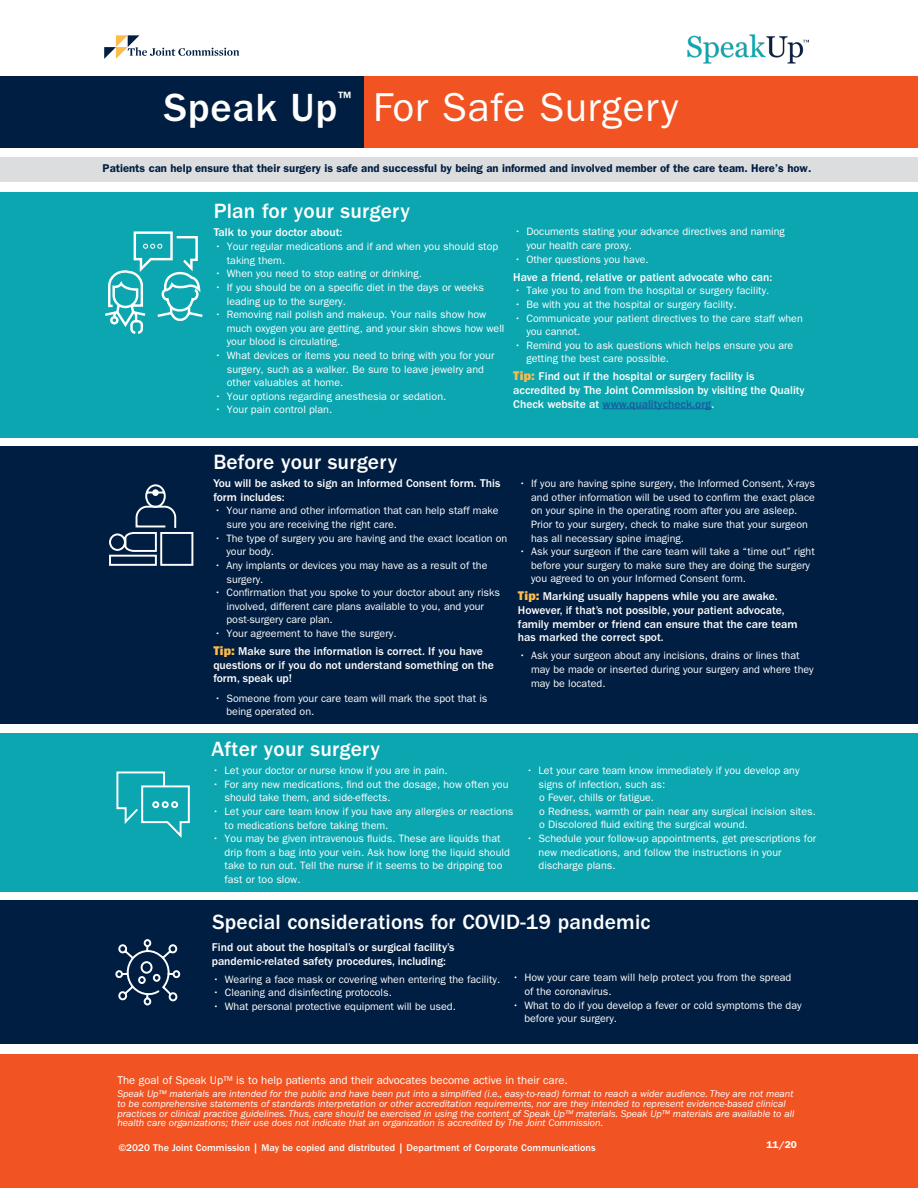
<style>
.page{position:relative;width:918px;height:1188px;background:#fff}
.page>*{position:absolute;margin:0;border:0;box-sizing:border-box;transform-origin:0 0}
.t1{font:500 40.65px "ITC Franklin Gothic Std";letter-spacing:.02em;color:#fff}
.t2{font:40.5px "ITC Franklin Gothic Std";letter-spacing:.02em;color:#fff}
.interior_subhead{font:500 21.45px "ITC Franklin Gothic Std";letter-spacing:.01em;color:#fff}
.t3{font:500 16.95px "ITC Franklin Gothic Std";color:#fff}
._10_pt_subhead{font:500 11.7px/13.6px "ITC Franklin Gothic Std";color:#fff}
.bullets{font:600 11.4px "ITC Franklin Gothic Std";color:#001e41}
.subhead{font:11.25px "ITC Franklin Gothic Std";color:#fff}
.bullets-2{font:10.65px/13.6px "ITC Franklin Gothic Std";color:#fff}
.inner_bullets{font:10.65px "ITC Franklin Gothic Std";color:#fff}
.text{font:italic 10.05px/9.8px "ITC Franklin Gothic Std";color:#fff}
.interior_subhead-2{font:500 10.05px "ITC Franklin Gothic Std";letter-spacing:.01em;color:#fff}
.interior_subhead-3{font:600 10.05px "ITC Franklin Gothic Std";color:#fff}
.s1{font-family:"ITC Franklin Gothic Std Hvy";font-weight:400;font-size:12.6px;color:#fdbc4a}
.s2{color:#175d9e}
</style>
<div class="page">
<div style="left:0;top:157px;width:918px;height:24px;background:#dcdddf"></div>
<div style="left:0;top:192px;width:918px;height:245px;background:#0ba6b0"></div>
<div style="left:0;top:447px;width:918px;height:277px;background:#001e41"></div>
<div style="left:67px;top:76px;width:851px;height:72px;background:#f15422"></div>
<div style="left:0;top:1054px;width:918px;height:134px;background:#f15422"></div>
<hr style="left:603px;top:408px;width:108px;height:1px;background:#175d9e">
<svg style="left:104px;top:35px;width:135px;height:24px"></svg>
<img style="left:687px;top:34px;width:122px;height:30px">
<div style="left:0;top:76px;width:363px;height:72px;background:#001e41"></div>
<svg style="left:105px;top:231px;width:98px;height:103px"></svg>
<div style="left:0;top:734px;width:918px;height:158px;background:#0ba6b0"></div>
<div style="left:0;top:900px;width:918px;height:144px;background:#001e41"></div>
<svg style="left:115px;top:939px;width:66px;height:67px"></svg>
<svg style="left:116px;top:771px;width:74px;height:67px"></svg>
<div style="left:152px;top:801px;width:7px;height:7px;border:2px solid #fff;border-radius:50%"></div>
<div style="left:162px;top:801px;width:7px;height:7px;border:2px solid #fff;border-radius:50%"></div>
<div style="left:171px;top:801px;width:7px;height:7px;border:2px solid #fff;border-radius:50%"></div>
<svg style="left:109px;top:484px;width:85px;height:82px"></svg>
<div style="left:152px;top:489px;width:7px;height:7px;background:#fff;border-radius:50%"></div>
<p class="t1" style="left:164px;top:85px;width:175px">Speak Up</p>
<p class="t3" style="left:338px;top:88px;width:15px">™</p>
<p class="t2" style="left:373px;top:84px;width:307px">For Safe Surgery</p>
<p class="bullets" style="left:103px;top:161px;width:710px">Patients can help ensure that their surgery is safe and successful by being an informed and involved member of the care team. Here’s how.</p>
<p class="interior_subhead" style="left:214px;top:199px;width:198px">Plan for your surgery</p>
<p class="_10_pt_subhead" style="left:214px;top:226px;width:130px">Talk to your doctor about:</p>
<p class="bullets-2" style="left:227px;top:240px;width:273px;text-indent:-12px">• Your regular medications and if and when you should stop taking them.</p>
<p class="bullets-2" style="left:215px;top:267px;width:209px">• When you need to stop eating or drinking.</p>
<p class="bullets-2" style="left:227px;top:281px;width:259px;text-indent:-12px">• If you should be on a specific diet in the days or weeks leading up to the surgery.</p>
<p class="bullets-2" style="left:227px;top:308px;width:279px;text-indent:-12px">• Removing nail polish and makeup. Your nails show how much oxygen you are getting, and your skin shows how well your blood is circulating.</p>
<p class="bullets-2" style="left:227px;top:349px;width:269px;text-indent:-12px">• What devices or items you need to bring with you for your surgery, such as a walker. Be sure to leave jewelry and other valuables at home.</p>
<p class="bullets-2" style="left:215px;top:389px;width:233px">• Your options regarding anesthesia or sedation.</p>
<p class="bullets-2" style="left:215px;top:403px;width:119px">• Your pain control plan.</p>
<p class="bullets-2" style="left:526px;top:225px;width:260px;text-indent:-12px">• Documents stating your advance directives and naming your health care proxy.</p>
<p class="bullets-2" style="left:514px;top:252px;width:136px">• Other questions you have.</p>
<p class="_10_pt_subhead" style="left:513px;top:270px;width:261px">Have a friend, relative or patient advocate who can:</p>
<p class="bullets-2" style="left:514px;top:284px;width:257px">• Take you to and from the hospital or surgery facility.</p>
<p class="bullets-2" style="left:514px;top:298px;width:224px">• Be with you at the hospital or surgery facility.</p>
<p class="bullets-2" style="left:526px;top:311px;width:278px;text-indent:-12px">• Communicate your patient directives to the care staff when you cannot.</p>
<p class="bullets-2" style="left:526px;top:338px;width:268px;text-indent:-12px">• Remind you to ask questions which helps ensure you are getting the best care possible.</p>
<p class="_10_pt_subhead" style="left:513px;top:370px;width:293px"><span class="s1">Tip:</span> Find out if the hospital or surgery facility is accredited by The Joint Commission by visiting the Quality<br>Check website at <span class="s2">www.qualitycheck.org</span>.</p>
<p class="interior_subhead" style="left:213px;top:450px;width:185px">Before your surgery</p>
<p class="_10_pt_subhead" style="left:213px;top:477px;width:288px">You will be asked to sign an Informed Consent form. This form includes:</p>
<p class="bullets-2" style="left:226px;top:504px;width:274px;text-indent:-12px">• Your name and other information that can help staff make sure you are receiving the right care.</p>
<p class="bullets-2" style="left:226px;top:531px;width:282px;text-indent:-12px">• The type of surgery you are having and the exact location on your body.</p>
<p class="bullets-2" style="left:226px;top:559px;width:263px;text-indent:-12px">• Any implants or devices you may have as a result of the surgery.</p>
<p class="bullets-2" style="left:226px;top:586px;width:275px;text-indent:-12px">• Confirmation that you spoke to your doctor about any risks involved, different care plans available to you, and your post-surgery care plan.</p>
<p class="bullets-2" style="left:214px;top:627px;width:184px">• Your agreement to have the surgery.</p>
<p class="_10_pt_subhead" style="left:213px;top:644px;width:282px"><span class="s1">Tip:</span> Make sure the information is correct. If you have questions or if you do not understand something on the form, speak up!</p>
<p class="bullets-2" style="left:226px;top:691px;width:263px;text-indent:-12px">• Someone from your care team will mark the spot that is being operated on.</p>
<p class="bullets-2" style="left:531px;top:477px;width:285px;text-indent:-12px">• If you are having spine surgery, the Informed Consent, X-rays and other information will be used to confirm the exact place on your spine in the operating room after you are asleep.<br>Prior to your surgery, check to make sure that your surgeon has all necessary spine imaging.</p>
<p class="bullets-2" style="left:531px;top:545px;width:285px;text-indent:-12px">• Ask your surgeon if the care team will take a “time out” right before your surgery to make sure they are doing the surgery you agreed to on your Informed Consent form.</p>
<p class="_10_pt_subhead" style="left:518px;top:590px;width:281px"><span class="s1">Tip:</span> Marking usually happens while you are awake.<br>However, if that’s not possible, your patient advocate, family member or friend can ensure that the care team has marked the correct spot.</p>
<p class="bullets-2" style="left:531px;top:649px;width:284px;text-indent:-12px">• Ask your surgeon about any incisions, drains or lines that may be made or inserted during your surgery and where they may be located.</p>
<p class="interior_subhead" style="left:211px;top:737px;width:170px">After your surgery</p>
<p class="bullets-2" style="left:213px;top:764px;width:237px">• Let your doctor or nurse know if you are in pain.</p>
<p class="bullets-2" style="left:225px;top:777px;width:285px;text-indent:-12px">• For any new medications, find out the dosage, how often you should take them, and side-effects.</p>
<p class="bullets-2" style="left:225px;top:805px;width:290px;text-indent:-12px">• Let your care team know if you have any allergies or reactions to medications before taking them.</p>
<p class="bullets-2" style="left:225px;top:832px;width:287px;text-indent:-12px">• You may be given intravenous fluids. These are liquids that drip from a bag into your vein. Ask how long the liquid should take to run out. Tell the nurse if it seems to be dripping too fast or too slow.</p>
<p class="bullets-2" style="left:539px;top:764px;width:263px;text-indent:-12px">• Let your care team know immediately if you develop any signs of infection, such as:</p>
<p class="inner_bullets" style="left:539px;top:792px;width:117px">o Fever, chills or fatigue.</p>
<p class="inner_bullets" style="left:539px;top:805px;width:278px">o Redness, warmth or pain near any surgical incision sites.</p>
<p class="inner_bullets" style="left:539px;top:819px;width:210px">o Discolored fluid exiting the surgical wound.</p>
<p class="bullets-2" style="left:539px;top:832px;width:279px;text-indent:-12px">• Schedule your follow-up appointments, get prescriptions for new medications, and follow the instructions in your discharge plans.</p>
<p class="interior_subhead" style="left:213px;top:910px;width:440px">Special considerations for COVID-19 pandemic</p>
<p class="_10_pt_subhead" style="left:212px;top:940px;width:244px">Find out about the hospital’s or surgical facility’s pandemic-related safety procedures, including:</p>
<p class="bullets-2" style="left:213px;top:972px;width:289px">• Wearing a face mask or covering when entering the facility.</p>
<p class="bullets-2" style="left:213px;top:986px;width:181px">• Cleaning and disinfecting protocols.</p>
<p class="bullets-2" style="left:213px;top:1000px;width:245px">• What personal protective equipment will be used.</p>
<p class="bullets-2" style="left:524px;top:971px;width:268px;text-indent:-12px">• How your care team will help protect you from the spread of the coronavirus.</p>
<p class="bullets-2" style="left:524px;top:998px;width:279px;text-indent:-12px">• What to do if you develop a fever or cold symptoms the day before your surgery.</p>
<p class="subhead" style="left:117px;top:1074px;width:452px">The goal of Speak Up™ is to help patients and their advocates become active in their care.</p>
<p class="text" style="left:117px;top:1089px;width:678px">Speak Up™ materials are intended for the public and have been put into a simplified (i.e., easy-to-read) format to reach a wider audience. They are not meant to be comprehensive statements of standards interpretation or other accreditation requirements, nor are they intended to represent evidence-based clinical practices or clinical practice guidelines. Thus, care should be exercised in using the content of Speak Up™ materials. Speak Up™ materials are available to all health care organizations; their use does not indicate that an organization is accredited by The Joint Commission.</p>
<p class="interior_subhead-2" style="left:119px;top:1142px;width:478px">©2020 The Joint Commission | May be copied and distributed | Department of Corporate Communications</p>
<p class="interior_subhead-3" style="left:766px;top:1139px;width:32px">11/20</p>
</div>
